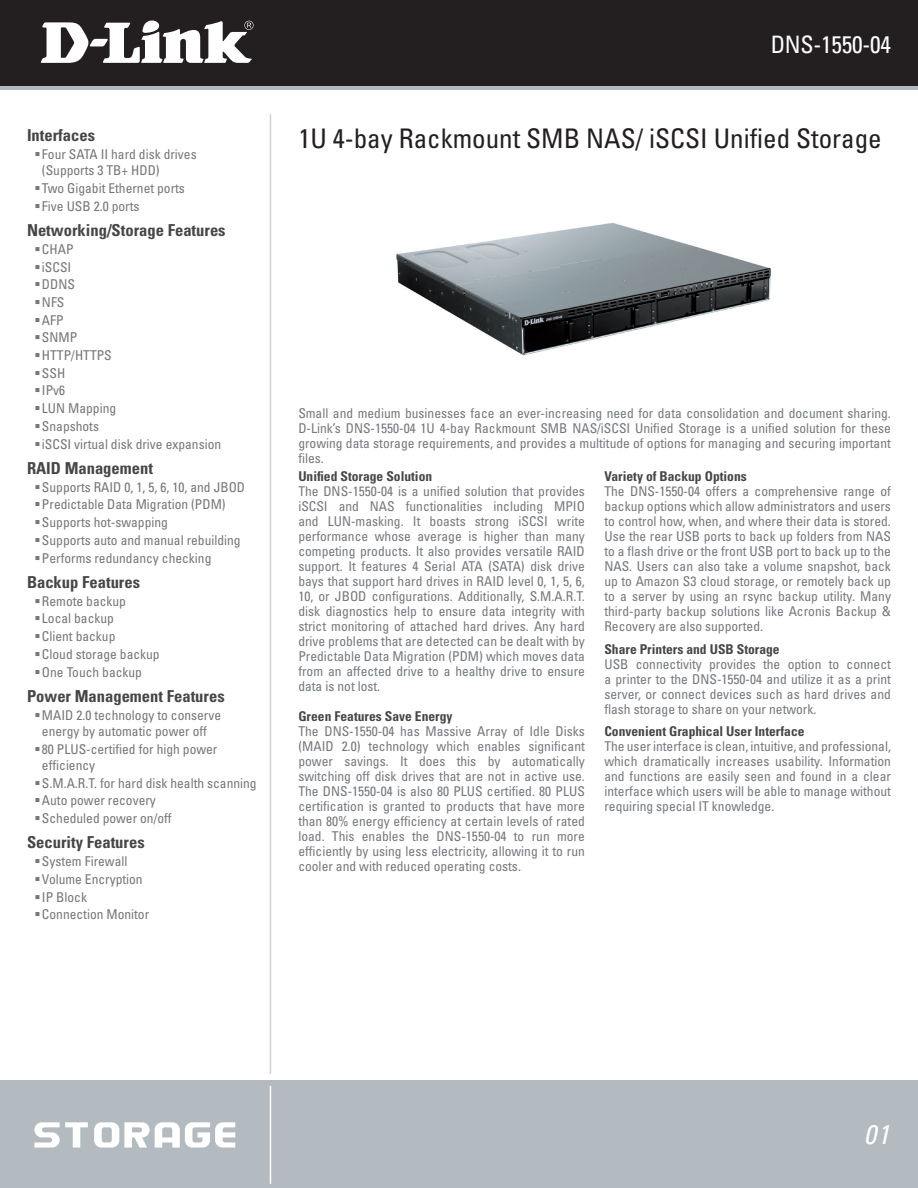
<style>
.page{position:relative;width:918px;height:1188px;background:#fff}
.page>*{position:absolute;margin:0;border:0;box-sizing:border-box;transform-origin:0 0}
.t1{font:condensed 27px "Univers";color:#231f20}
.t2{font:italic condensed 27px "Univers";color:#fff}
.t3{font:condensed 24px "Univers";letter-spacing:-.01em;color:#fff}
.t4{font:700 condensed 16.5px "Univers";color:#454647}
.t5{font:condensed 13.5px/15px "Univers";color:#74787d;text-align:justify}
.t6{font:condensed 13.5px/17.7px "Univers";color:#757679}
.t7{font:700 condensed 13.5px "Univers";color:#454647}
</style>
<div class="page">
<div style="left:0;top:1080px;width:918px;height:108px;background:#b3bbc0"></div>
<hr style="left:270px;top:1086px;width:1px;height:98px;background:#fff">
<div style="left:0;top:0;width:918px;height:89px;background:linear-gradient(to right,#b3bbc0,#b3bbc0)"></div>
<div style="left:0;top:0;width:918px;height:85px;background:#231f20"></div>
<svg style="left:41px;top:20px;width:213px;height:43px"></svg>
<hr style="left:270px;top:114px;width:1px;height:960px;background:#d1d2d4">
<svg style="left:34px;top:1122px;width:201px;height:26px"></svg>
<img style="left:396px;top:222px;width:376px;height:134px">
<p class="t4" style="left:27px;top:125px;width:70px">Interfaces</p>
<p class="t6" style="left:42px;top:146px;width:156px;line-height:16.2px">Four SATA II hard disk drives (Supports 3 TB+ HDD)</p>
<p class="t6" style="left:42px;top:179px;width:144px">Two Gigabit Ethernet ports<br>Five USB 2.0 ports</p>
<p class="t4" style="left:27px;top:220px;width:200px">Networking/Storage Features</p>
<p class="t6" style="left:42px;top:240px;width:181px">CHAP<br>iSCSI<br>DDNS<br>NFS<br>AFP<br>SNMP<br>HTTP/HTTPS<br>SSH<br>IPv6<br>LUN Mapping<br>Snapshots<br>iSCSI virtual disk drive expansion</p>
<p class="t4" style="left:27px;top:458px;width:127px">RAID Management</p>
<p class="t6" style="left:42px;top:478px;width:205px">Supports RAID 0, 1, 5, 6, 10, and JBOD<br>Predictable Data Migration (PDM)<br>Supports hot-swapping<br>Supports auto and manual rebuilding<br>Performs redundancy checking</p>
<p class="t4" style="left:27px;top:572px;width:115px">Backup Features</p>
<p class="t6" style="left:42px;top:592px;width:119px">Remote backup<br>Local backup<br>Client backup<br>Cloud storage backup<br>One Touch backup</p>
<p class="t4" style="left:27px;top:686px;width:199px">Power Management Features</p>
<p class="t6" style="left:42px;top:707px;width:181px;line-height:16.2px">MAID 2.0 technology to conserve energy by automatic power off</p>
<p class="t6" style="left:42px;top:741px;width:177px;line-height:16.2px">80 PLUS-certified for high power efficiency</p>
<p class="t6" style="left:42px;top:774px;width:216px">S.M.A.R.T. for hard disk health scanning<br>Auto power recovery<br>Scheduled power on/off</p>
<p class="t4" style="left:27px;top:832px;width:119px">Security Features</p>
<p class="t6" style="left:42px;top:852px;width:109px">System Firewall<br>Volume Encryption<br>IP Block<br>Connection Monitor</p>
<h2 class="t3" style="left:771px;top:29px;width:122px">DNS-1550-04</h2>
<h1 class="t1" style="left:298px;top:122px;width:585px">1U 4-bay Rackmount SMB NAS/ iSCSI Unified Storage</h1>
<p class="t5" style="left:298px;top:405px;width:594px">Small and medium businesses face an ever-increasing need for data consolidation and document sharing.<br>D-Link’s DNS-1550-04 1U 4-bay Rackmount SMB NAS/iSCSI Unified Storage is a unified solution for these growing data storage requirements, and provides a multitude of options for managing and securing important files.</p>
<p class="t7" style="left:298px;top:468px;width:135px">Unified Storage Solution</p>
<p class="t5" style="left:298px;top:484px;width:288px">The DNS-1550-04 is a unified solution that provides iSCSI and NAS functionalities including MPIO and LUN-masking. It boasts strong iSCSI write performance whose average is higher than many competing products. It also provides versatile RAID support. It features 4 Serial ATA (SATA) disk drive bays that support hard drives in RAID level 0, 1, 5, 6, 10, or JBOD configurations. Additionally, S.M.A.R.T. disk diagnostics help to ensure data integrity with strict monitoring of attached hard drives. Any hard drive problems that are detected can be dealt with by Predictable Data Migration (PDM) which moves data from an affected drive to a healthy drive to ensure data is not lost.</p>
<p class="t7" style="left:298px;top:708px;width:156px">Green Features Save Energy</p>
<p class="t5" style="left:298px;top:724px;width:288px">The DNS-1550-04 has Massive Array of Idle Disks (MAID 2.0) technology which enables significant power savings. It does this by automatically switching off disk drives that are not in active use.<br>The DNS-1550-04 is also 80 PLUS certified. 80 PLUS certification is granted to products that have more than 80% energy efficiency at certain levels of rated load. This enables the DNS-1550-04 to run more efficiently by using less electricity, allowing it to run cooler and with reduced operating costs.</p>
<p class="t7" style="left:604px;top:468px;width:144px">Variety of Backup Options</p>
<p class="t5" style="left:604px;top:484px;width:288px">The DNS-1550-04 offers a comprehensive range of backup options which allow administrators and users to control how, when, and where their data is stored.<br>Use the rear USB ports to back up folders from NAS to a flash drive or the front USB port to back up to the NAS. Users can also take a volume snapshot, back up to Amazon S3 cloud storage, or remotely back up to a server by using an rsync backup utility. Many third-party backup solutions like Acronis Backup &amp; Recovery are also supported.</p>
<p class="t7" style="left:604px;top:641px;width:177px">Share Printers and USB Storage</p>
<p class="t5" style="left:604px;top:656px;width:288px">USB connectivity provides the option to connect a printer to the DNS-1550-04 and utilize it as a print server, or connect devices such as hard drives and flash storage to share on your network.</p>
<p class="t7" style="left:604px;top:723px;width:202px">Convenient Graphical User Interface</p>
<p class="t5" style="left:604px;top:739px;width:288px">The user interface is clean, intuitive, and professional, which dramatically increases usability. Information and functions are easily seen and found in a clear interface which users will be able to manage without requiring special IT knowledge.</p>
<h1 class="t2" style="left:864px;top:1118px;width:27px">01</h1>
</div>
